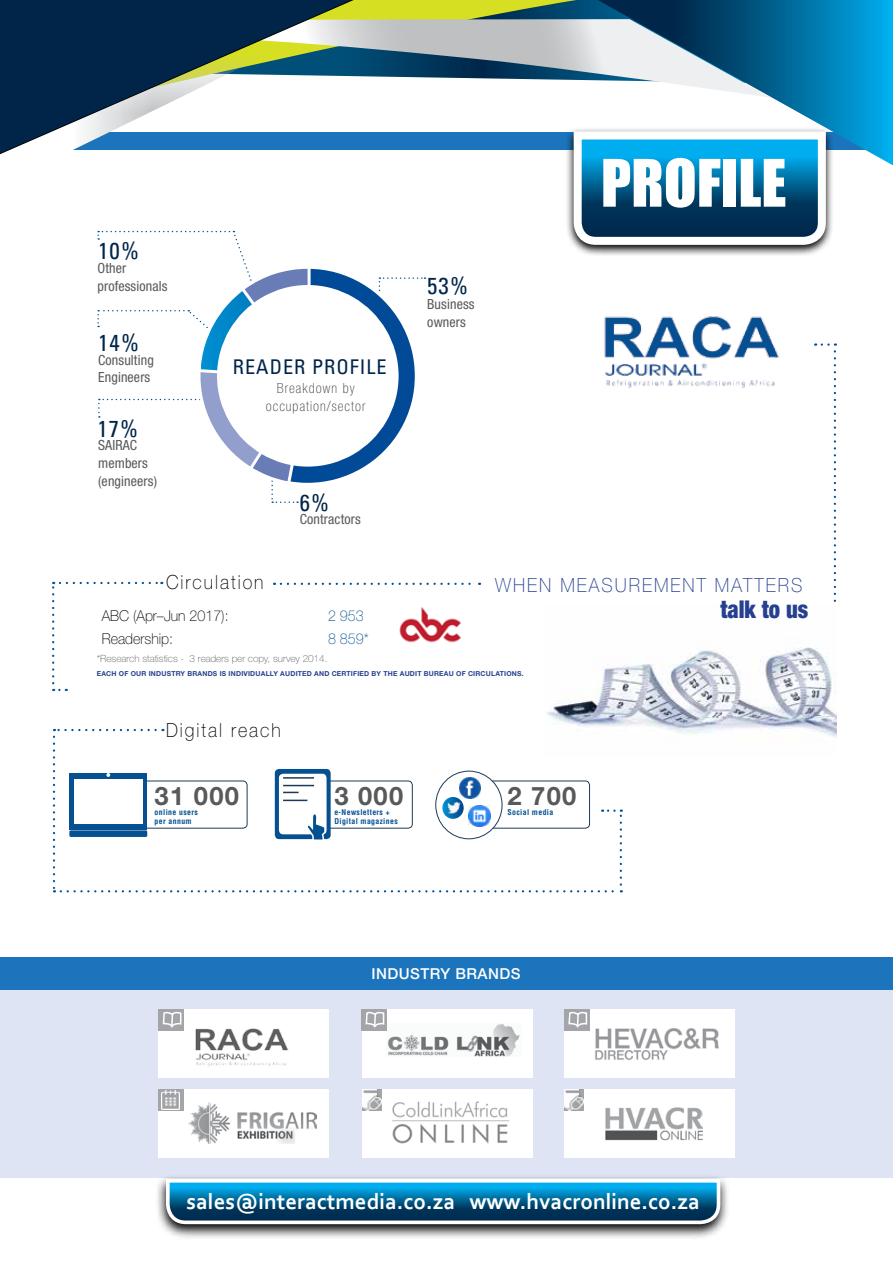
<style>
.page{position:relative;width:893px;height:1263px;background:#fff}
.page>*{position:absolute;margin:0;border:0;box-sizing:border-box;transform-origin:0 0}
.t1{font:300.15px "Chartwell Pies";color:#004a97}
.t2{font:60.45px "Impact";color:#fff}
.t3{font:700 25.5px "Helvetica Neue LT Std";letter-spacing:.05em;color:#58595b}
.t4{font:900 condensed 24.6px "Helvetica Neue LT Std";color:#25408f;scale:.92 1}
.t5{font:condensed 23.1px "Univers LT Std";letter-spacing:.05em;color:#002549}
.t6{font:700 22.8px "Corbel";color:#fff}
.t7{font:condensed 20.25px "Univers LT Std";letter-spacing:.05em;color:#002549}
.t8{font:100 19.5px "Helvetica Neue LT Std";letter-spacing:.11em;color:#000;scale:.92 1}
.t9{font:100 19.5px "Helvetica Neue LT Std";letter-spacing:.11em;color:#25408f;scale:.92 1}
.t10{font:500 15.15px "Helvetica Neue LT Std";letter-spacing:.03em;color:#fff}
.t11{font:100 15px "Helvetica Neue LT Std";color:#000;scale:.95 1}
.t12{font:100 15px "Helvetica Neue LT Std";color:#055092;scale:.95 1}
.t13{font:condensed 13.95px/17.7px "Helvetica Neue LT Std";letter-spacing:.01em;color:#58595b}
.t14{font:100 condensed 13.95px/17.7px "Helvetica Neue LT Std";letter-spacing:.075em;color:#414042;text-align:center}
.t15{font:100 9.9px "Helvetica Neue LT Std";color:#58595b}
.t16{font:700 condensed 7.8px/9.3px "Helvetica LT Std";letter-spacing:.05em;color:#045091}
.t17{font:700 6.75px "Helvetica Neue LT Std";letter-spacing:.03em;color:#25408f}
.s1{color:#697cb6}
.s2{color:#929ecb}
.s3{color:#fff}
</style>
<div class="page">
<svg style="left:54px;top:729px;width:102px;height:2px"></svg>
<svg style="left:53px;top:737px;width:2px;height:155px"></svg>
<svg style="left:61px;top:890px;width:561px;height:2px"></svg>
<svg style="left:602px;top:809px;width:20px;height:75px"></svg>
<div style="left:0;top:990px;width:893px;height:188px;background:#dee4f4"></div>
<div style="left:7px;top:132px;width:886px;height:18px;background:#1c75bc"></div>
<svg style="left:403px;top:0;width:195px;height:81px;background:#8ea192"></svg>
<svg style="left:0;top:0;width:403px;height:155px"></svg>
<svg style="left:598px;top:0;width:295px;height:165px"></svg>
<svg style="left:567px;top:127px;width:266px;height:128px"></svg>
<svg style="left:570px;top:127px;width:260px;height:122px;background:#3c85a8"></svg>
<img style="left:604px;top:316px;width:175px;height:72px">
<img style="left:399px;top:607px;width:62px;height:36px">
<svg style="left:814px;top:343px;width:22px;height:259px"></svg>
<svg style="left:52px;top:582px;width:2px;height:101px"></svg>
<svg style="left:60px;top:582px;width:102px;height:2px"></svg>
<div style="left:0;top:958px;width:893px;height:32px;background:#1c75bc"></div>
<img style="left:547px;top:647px;width:289px;height:90px">
<svg style="left:157px;top:1176px;width:571px;height:62px"></svg>
<svg style="left:164px;top:1177px;width:558px;height:49px;background:#327ea3"></svg>
<div style="left:564px;top:1009px;width:170px;height:68px;background:#fff"></div>
<img style="left:595px;top:1028px;width:124px;height:33px">
<div style="left:564px;top:1090px;width:170px;height:68px;background:#fff"></div>
<img style="left:605px;top:1107px;width:97px;height:34px">
<div style="left:159px;top:1090px;width:170px;height:68px;background:#fff"></div>
<img style="left:189px;top:1103px;width:127px;height:40px">
<div style="left:159px;top:1009px;width:170px;height:68px;background:#fff"></div>
<img style="left:195px;top:1028px;width:94px;height:38px">
<div style="left:362px;top:1009px;width:170px;height:68px;background:#fff"></div>
<img style="left:388px;top:1024px;width:132px;height:33px">
<div style="left:362px;top:1090px;width:170px;height:68px;background:#fff"></div>
<img style="left:392px;top:1101px;width:118px;height:43px">
<div style="left:159px;top:1009px;width:25px;height:21px;background:#a3a5a8"></div>
<svg style="left:162px;top:1011px;width:20px;height:17px"></svg>
<div style="left:361px;top:1009px;width:26px;height:21px;background:#a3a5a8"></div>
<svg style="left:365px;top:1011px;width:20px;height:17px"></svg>
<div style="left:564px;top:1009px;width:26px;height:21px;background:#a3a5a8"></div>
<svg style="left:568px;top:1011px;width:20px;height:17px"></svg>
<svg style="left:159px;top:1090px;width:25px;height:21px"></svg>
<img style="left:161px;top:1090px;width:19px;height:19px">
<img style="left:362px;top:1090px;width:20px;height:21px">
<img style="left:564px;top:1090px;width:19px;height:21px">
<svg style="left:97px;top:231px;width:328px;height:272px"></svg>
<div style="left:125px;top:781px;width:122px;height:47px;border:1px solid #1d3b55;border-radius:4px"></div>
<div style="left:69px;top:773px;width:78px;height:56px;background:#045091"></div>
<div style="left:74px;top:779px;width:68px;height:45px;background:#fff"></div>
<svg style="left:106px;top:773px;width:4px;height:4px"></svg>
<div style="left:69px;top:830px;width:78px;height:7px;background:#045091"></div>
<div style="left:305px;top:781px;width:108px;height:47px;border:1px solid #1d3b55;border-radius:4px"></div>
<div style="left:482px;top:781px;width:108px;height:47px;border:1px solid #1d3b55;border-radius:4px"></div>
<svg style="left:275px;top:769px;width:56px;height:70px"></svg>
<div style="left:279px;top:774px;width:48px;height:60px;background:#fff;border-radius:4px"></div>
<hr style="left:283px;top:777px;width:31px;height:2px;background:#1c3a54">
<hr style="left:283px;top:785px;width:31px;height:1px;background:#1c3a54">
<svg style="left:283px;top:792px;width:16px;height:1px"></svg>
<svg style="left:283px;top:800px;width:24px;height:1px"></svg>
<svg style="left:304px;top:814px;width:22px;height:26px"></svg>
<div style="left:436px;top:771px;width:66px;height:68px;background:#fff;border-radius:50%"></div>
<div style="left:435px;top:771px;width:67px;height:68px;border:1px solid #1d3b55;border-radius:50%"></div>
<svg style="left:442px;top:797px;width:22px;height:22px"></svg>
<img style="left:446px;top:802px;width:14px;height:12px">
<img style="left:459px;top:778px;width:21px;height:21px">
<img style="left:469px;top:806px;width:21px;height:21px">
<svg style="left:281px;top:583px;width:199px;height:2px"></svg>
<h3 class="t5" style="left:98px;top:237px;width:42px">10%</h3>
<h3 class="t13" style="left:97px;top:260px;width:72px">Other professionals</h3>
<h3 class="t5" style="left:98px;top:328px;width:42px">14%</h3>
<h3 class="t13" style="left:98px;top:351px;width:57px">Consulting<br>Engineers</h3>
<h3 class="t5" style="left:97px;top:414px;width:42px">17%</h3>
<h3 class="t13" style="left:98px;top:436px;width:60px">SAIRAC members (engineers)</h3>
<h1 class="t1" style="left:186px;top:192px;width:475px">53+<span class="s1">6</span><span class="s2">7</span><span class="s3">4</span><span class="s1">10</span><span class="s3">Q</span></h1>
<h3 class="t5" style="left:427px;top:271px;width:42px">53%</h3>
<h3 class="t13" style="left:427px;top:295px;width:49px">Business owners</h3>
<h3 class="t7" style="left:233px;top:354px;width:155px">READER PROFILE</h3>
<h3 class="t14" style="left:266px;top:379px;width:101px">Breakdown by occupation/sector</h3>
<h3 class="t5" style="left:300px;top:488px;width:31px">6%</h3>
<h3 class="t13" style="left:300px;top:510px;width:63px">Contractors</h3>
<h3 class="t8" style="left:166px;top:571px;width:108px">Circulation</h3>
<h3 class="t11" style="left:102px;top:607px;width:135px">ABC (Apr–Jun 2017):</h3>
<h3 class="t12" style="left:328px;top:607px;width:39px">2 953</h3>
<h3 class="t11" style="left:102px;top:630px;width:77px">Readership:</h3>
<h3 class="t12" style="left:328px;top:630px;width:44px">8 859*</h3>
<h3 class="t15" style="left:97px;top:653px;width:232px">*Research statistics - 3 readers per copy, survey 2014.</h3>
<h2 class="t2" style="left:601px;top:136px;width:187px">PROFILE</h2>
<h3 class="t9" style="left:495px;top:574px;width:335px">WHEN MEASUREMENT MATTERS</h3>
<h3 class="t4" style="left:720px;top:594px;width:97px">talk to us</h3>
<p class="t17" style="left:97px;top:669px;width:428px">EACH OF OUR INDUSTRY BRANDS IS INDIVIDUALLY AUDITED AND CERTIFIED BY THE AUDIT BUREAU OF CIRCULATIONS.</p>
<h3 class="t8" style="left:166px;top:719px;width:126px">Digital reach</h3>
<h3 class="t3" style="left:155px;top:780px;width:86px">31 000</h3>
<h3 class="t3" style="left:334px;top:780px;width:70px">3 000</h3>
<p class="t16" style="left:334px;top:807px;width:65px">e-Newsletters +<br>Digital magazines</p>
<p class="t16" style="left:155px;top:807px;width:45px">online users per annum</p>
<h3 class="t3" style="left:507px;top:780px;width:70px">2 700</h3>
<p class="t16" style="left:507px;top:807px;width:47px">Social media</p>
<h3 class="t10" style="left:372px;top:965px;width:151px">INDUSTRY BRANDS</h3>
<h3 class="t6" style="left:186px;top:1187px;width:515px">sales@interactmedia.co.za www.hvacronline.co.za</h3>
</div>
